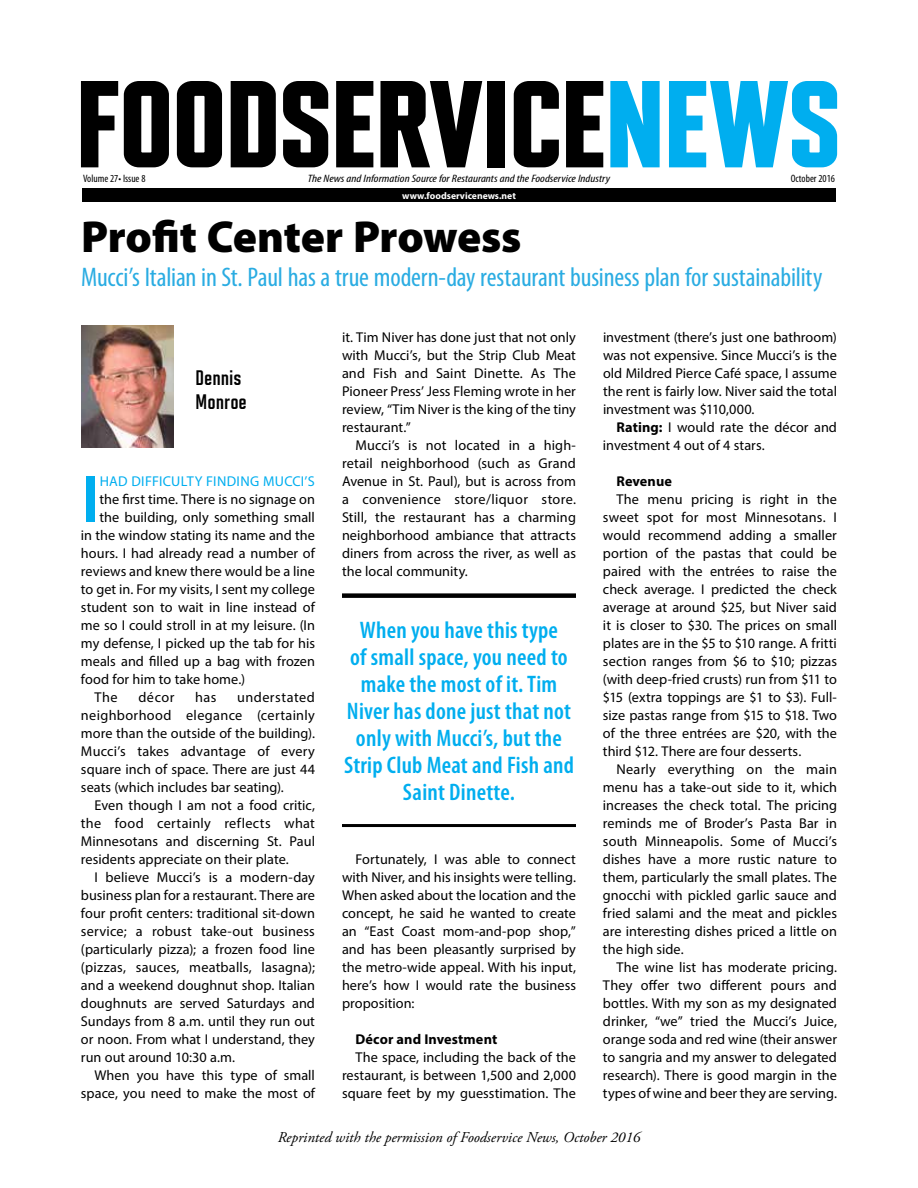
<style>
.page{position:relative;width:918px;height:1188px;background:#fff}
.page>*{position:absolute;margin:0;border:0;box-sizing:border-box;transform-origin:0 0}
.t1{font:600 67.65px "Myriad Pro";color:#00aeef}
.t2{font:900 45px "Myriad Pro";letter-spacing:-.005em;color:#000}
.t3{font:condensed 27px "Myriad Pro";letter-spacing:-.005em;color:#2aace2}
.t4{font:600 condensed 24px/27px "Myriad Pro";letter-spacing:.01em;color:#00aeef;text-align:center}
.t5{font:700 21px/24px "Solano Gothic MVB";letter-spacing:-.005em;color:#000}
.t6{font:italic 15px "Adobe Garamond Pro";color:#000}
.t7{font:14.25px/18px "Myriad Pro";color:#000;text-align:justify}
.t8{font:14.25px "Myriad Pro";letter-spacing:.02em;color:#00aeef}
.t9{font:700 14.25px "Myriad Pro";letter-spacing:.01em;color:#000}
.t10{font:italic condensed 10.8px "Myriad Pro";color:#000;scale:1.2 1}
.t11{font:condensed 10.8px "Myriad Pro";color:#000}
.t12{font:700 9.6px "Myriad Pro";color:#fff}
.s1{font-weight:700}
</style>
<div class="page">
<img style="left:81px;top:325px;width:93px;height:122px">
<div style="left:82px;top:188px;width:754px;height:14px;background:#000"></div>
<svg style="left:81px;top:81px;width:37px;height:86px"></svg>
<svg style="left:124px;top:81px;width:45px;height:86px"></svg>
<svg style="left:177px;top:81px;width:45px;height:86px"></svg>
<svg style="left:231px;top:81px;width:45px;height:86px;background:#2c2c2c"></svg>
<svg style="left:283px;top:81px;width:45px;height:86px"></svg>
<svg style="left:336px;top:81px;width:37px;height:86px"></svg>
<svg style="left:381px;top:81px;width:101px;height:86px"></svg>
<div style="left:488px;top:81px;width:17px;height:86px;background:#000"></div>
<svg style="left:514px;top:81px;width:45px;height:86px"></svg>
<svg style="left:566px;top:81px;width:37px;height:86px"></svg>
<svg style="left:610px;top:81px;width:50px;height:86px;background:#28baf1"></svg>
<svg style="left:669px;top:81px;width:168px;height:86px"></svg>
<div style="left:342px;top:593px;width:234px;height:5px;background:#000"></div>
<hr style="left:342px;top:824px;width:234px;height:3px;background:#000">
<p class="t10" style="left:308px;top:172px;width:253px">The News and Information Source for Restaurants and the Foodservice Industry</p>
<p class="t12" style="left:402px;top:189px;width:115px">www.foodservicenews.net</p>
<p class="t11" style="left:83px;top:172px;width:64px">Volume 27• Issue 8</p>
<p class="t11" style="left:791px;top:172px;width:46px">October 2016</p>
<h2 class="t2" style="left:81px;top:211px;width:442px">Profit Center Prowess</h2>
<h3 class="t3" style="left:81px;top:262px;width:743px">Mucci’s Italian in St. Paul has a true modern-day restaurant business plan for sustainability</h3>
<h3 class="t5" style="left:195px;top:365px;width:53px">Dennis<br>Monroe</h3>
<h1 class="t1" style="left:82px;top:462px;width:19px">I</h1>
<p class="t8" style="left:100px;top:472px;width:217px">HAD DIFFICULTY FINDING MUCCI’S</p>
<p class="t7" style="left:100px;top:490px;width:217px">the first time. There is no signage on</p>
<p class="t7" style="left:100px;top:508px;width:217px">the building, only something small</p>
<p class="t7" style="left:81px;top:526px;width:236px">in the window stating its name and the</p>
<p class="t7" style="left:81px;top:544px;width:235px">hours. I had already read a number of</p>
<p class="t7" style="left:81px;top:562px;width:236px">reviews and knew there would be a line</p>
<p class="t7" style="left:81px;top:580px;width:236px">to get in. For my visits, I sent my college</p>
<p class="t7" style="left:81px;top:598px;width:235px">student son to wait in line instead of</p>
<p class="t7" style="left:81px;top:616px;width:235px">me so I could stroll in at my leisure. (In</p>
<p class="t7" style="left:81px;top:634px;width:236px">my defense, I picked up the tab for his</p>
<p class="t7" style="left:81px;top:652px;width:236px">meals and filled up a bag with frozen</p>
<p class="t7" style="left:81px;top:670px;width:166px">food for him to take home.)</p>
<p class="t7" style="left:94px;top:688px;width:25px">The</p>
<p class="t7" style="left:138px;top:688px;width:38px">décor</p>
<p class="t7" style="left:195px;top:688px;width:23px">has</p>
<p class="t7" style="left:81px;top:688px;width:236px;text-indent:156px">understated neighborhood elegance (certainly more than the outside of the building).<br>Mucci’s takes advantage of every square inch of space. There are just 44 seats (which includes bar seating).</p>
<p class="t7" style="left:81px;top:796px;width:236px;text-indent:13px">Even though I am not a food critic, the food certainly reflects what Minnesotans and discerning St. Paul residents appreciate on their plate.</p>
<p class="t7" style="left:81px;top:868px;width:236px;text-indent:13px">I believe Mucci’s is a modern-day business plan for a restaurant. There are four profit centers: traditional sit-down service; a robust take-out business (particularly pizza); a frozen food line (pizzas, sauces, meatballs, lasagna); and a weekend doughnut shop. Italian doughnuts are served Saturdays and Sundays from 8 a.m. until they run out or noon. From what I understand, they run out around 10:30 a.m.</p>
<p class="t7" style="left:81px;top:1066px;width:236px;text-align:right">When you have this type of small space, you need to make the most of</p>
<p class="t7" style="left:342px;top:328px;width:236px">it. Tim Niver has done just that not only with Mucci’s, but the Strip Club Meat and Fish and Saint Dinette. As The Pioneer Press’ Jess Fleming wrote in her review, “Tim Niver is the king of the tiny restaurant.”</p>
<p class="t7" style="left:342px;top:436px;width:236px;text-indent:13px">Mucci’s is not located in a high&shy;retail neighborhood (such as Grand Avenue in St. Paul), but is across from a convenience store/liquor store.<br>Still, the restaurant has a charming neighborhood ambiance that attracts diners from across the river, as well as the local community.</p>
<h3 class="t4" style="left:344px;top:617px;width:231px">When you have this type<br>of small space, you need to make the most of it. Tim<br>Niver has done just that not only with Mucci’s, but the<br>Strip Club Meat and Fish and<br>Saint Dinette.</h3>
<p class="t7" style="left:342px;top:850px;width:236px;text-indent:13px">Fortunately, I was able to connect with Niver, and his insights were telling.<br>When asked about the location and the concept, he said he wanted to create an “East Coast mom-and-pop shop,” and has been pleasantly surprised by the metro-wide appeal. With his input, here’s how I would rate the business proposition:</p>
<p class="t9" style="left:355px;top:1030px;width:143px">Décor and Investment</p>
<p class="t7" style="left:342px;top:1048px;width:236px;text-indent:13px">The space, including the back of the restaurant, is between 1,500 and 2,000 square feet by my guesstimation. The</p>
<p class="t7" style="left:603px;top:328px;width:236px">investment (there’s just one bathroom) was not expensive. Since Mucci’s is the old Mildred Pierce Café space, I assume the rent is fairly low. Niver said the total investment was $110,000.</p>
<p class="t7" style="left:603px;top:418px;width:236px;text-indent:14px"><span class="s1">Rating:</span> I would rate the décor and investment 4 out of 4 stars.</p>
<p class="t9" style="left:616px;top:472px;width:57px">Revenue</p>
<p class="t7" style="left:603px;top:490px;width:236px;text-indent:13px">The menu pricing is right in the sweet spot for most Minnesotans. I would recommend adding a smaller portion of the pastas that could be paired with the entrées to raise the check average. I predicted the check average at around $25, but Niver said it is closer to $30. The prices on small plates are in the $5 to $10 range. A fritti section ranges from $6 to $10; pizzas (with deep-fried crusts) run from $11 to $15 (extra toppings are $1 to $3). Full&shy;size pastas range from $15 to $18. Two of the three entrées are $20, with the third $12. There are four desserts.</p>
<p class="t7" style="left:603px;top:760px;width:236px;text-indent:13px">Nearly everything on the main menu has a take-out side to it, which increases the check total. The pricing reminds me of Broder’s Pasta Bar in south Minneapolis. Some of Mucci’s dishes have a more rustic nature to them, particularly the small plates. The gnocchi with pickled garlic sauce and fried salami and the meat and pickles are interesting dishes priced a little on the high side.</p>
<p class="t7" style="left:603px;top:958px;width:236px;text-indent:13px">The wine list has moderate pricing.<br>They offer two different pours and bottles. With my son as my designated drinker, “we” tried the Mucci’s Juice, orange soda and red wine (their answer to sangria and my answer to delegated research). There is good margin in the types of wine and beer they are serving.</p>
<p class="t6" style="left:278px;top:1128px;width:364px">Reprinted with the permission of Foodservice News, October 2016</p>
</div>
